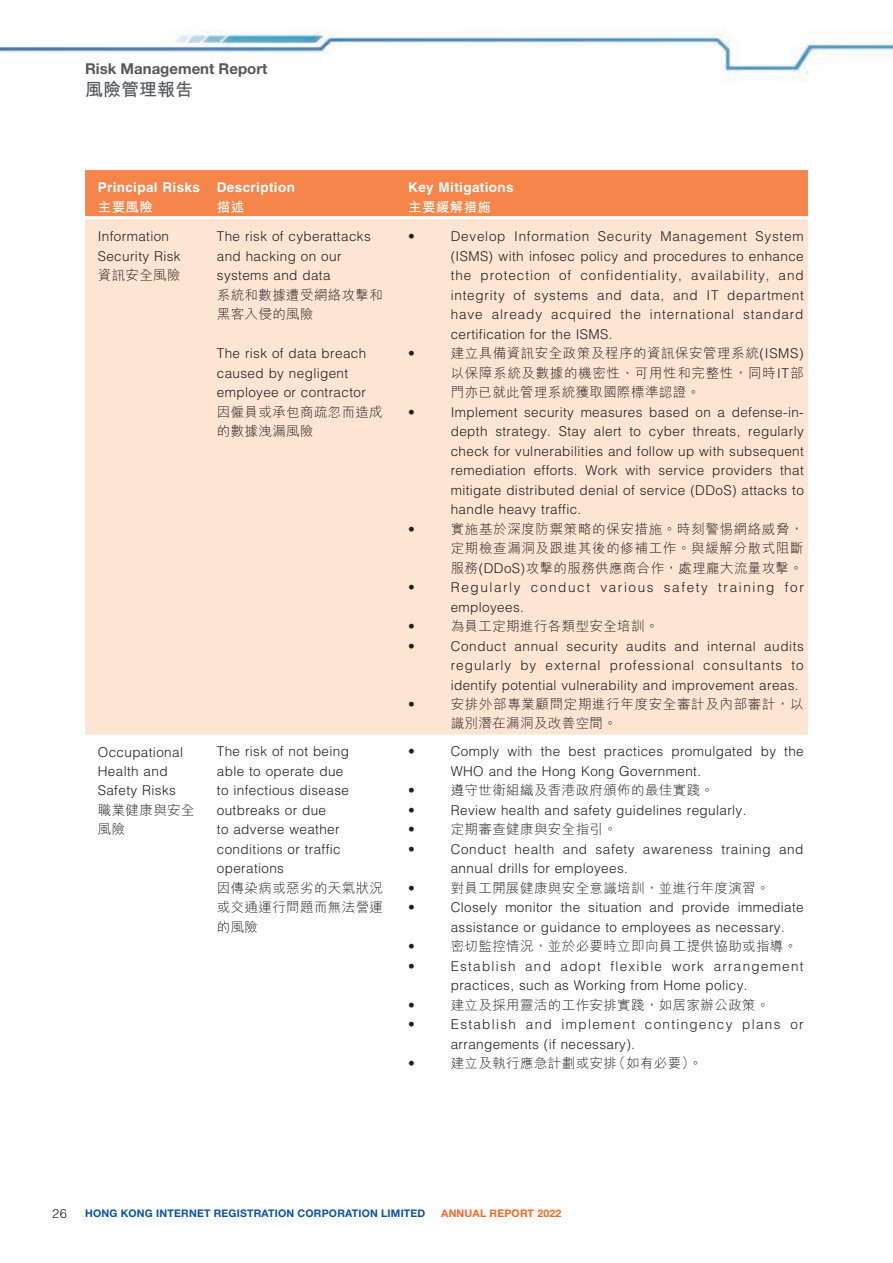
<style>
.page{position:relative;width:893px;height:1263px;background:#fff}
.page>*{position:absolute;margin:0;border:0;box-sizing:border-box;transform-origin:0 0}
.t1{font:700 18px "M Hei HK";color:#57585a}
.t2{font:700 15px "Helvetica Neue LT Std";color:#57585a}
.t3{font:300 13.5px/19.5px "Helvetica LT Std";letter-spacing:.03em;color:#231f20}
.t4{font:300 13.5px/19.5px "M Hei HK";letter-spacing:.03em;color:#231f20}
.t5{font:300 13.5px/19.5px "Helvetica LT Std";letter-spacing:.095em;color:#231f20}
.t6{font:300 13.5px/19.5px "Helvetica LT Std";letter-spacing:.1em;color:#231f20}
.t7{font:300 13.5px/19.5px "Helvetica LT Std";letter-spacing:.12em;color:#231f20}
.t8{font:700 13.5px "Helvetica LT Std";letter-spacing:.03em;color:#fff}
.t9{font:300 13.5px/19.5px "M Hei HK";letter-spacing:.05em;color:#231f20}
.t10{font:700 13.5px "M Hei HK";letter-spacing:.03em;color:#fff}
.t11{font:300 12.75px "Helvetica LT Std";color:#231f20}
.t12{font:700 10.5px "Helvetica Neue LT Std";letter-spacing:.02em;color:#0c53a2}
.t13{font:700 10.5px "Helvetica Neue LT Std";letter-spacing:.02em;color:#f36826}
.s1{font-family:"Helvetica LT Std"}
</style>
<div class="page">
<img style="left:0;top:30px;width:893px;height:52px">
<div style="left:85px;top:170px;width:723px;height:46px;background:#f5854a"></div>
<div style="left:85px;top:219px;width:723px;height:516px;background:#fee5d3"></div>
<p class="t2" style="left:85px;top:59px;width:184px">Risk Management Report</p>
<h1 class="t1" style="left:85px;top:76px;width:109px">風險管理報告</h1>
<p class="t8" style="left:98px;top:179px;width:104px">Principal Risks</p>
<p class="t10" style="left:98px;top:197px;width:57px">主要風險</p>
<p class="t8" style="left:217px;top:179px;width:80px">Description</p>
<p class="t10" style="left:217px;top:197px;width:29px">描述</p>
<p class="t8" style="left:408px;top:179px;width:107px">Key Mitigations</p>
<p class="t10" style="left:408px;top:197px;width:84px">主要緩解措施</p>
<p class="t3" style="left:98px;top:226px;width:84px">Information<br>Security Risk</p>
<p class="t4" style="left:98px;top:265px;width:84px">資訊安全風險</p>
<p class="t3" style="left:217px;top:226px;width:155px">The risk of cyberattacks and hacking on our systems and data</p>
<p class="t4" style="left:217px;top:285px;width:168px">系統和數據遭受網絡攻擊和黑客入侵的風險</p>
<p class="t3" style="left:217px;top:343px;width:151px">The risk of data breach caused by negligent employee or contractor</p>
<p class="t4" style="left:217px;top:402px;width:168px">因僱員或承包商疏忽而造成的數據洩漏風險</p>
<p class="t3" style="left:408px;top:226px;width:8px">•</p>
<p class="t3" style="left:451px;top:226px;width:355px;text-align:justify">Develop Information Security Management System (ISMS) with infosec policy and procedures to enhance the protection of confidentiality, availability, and integrity of systems and data, and IT department have already acquired the international standard certification for the ISMS.</p>
<p class="t3" style="left:408px;top:343px;width:8px">•</p>
<p class="t4" style="left:451px;top:343px;width:354px;text-align:justify">建立具備資訊安全政策及程序的資訊保安管理系統<span class="s1">(ISMS)</span>以保障系統及數據的機密性、可用性和完整性，同時<span class="s1">IT</span>部門亦已就此管理系統獲取國際標準認證。</p>
<p class="t3" style="left:408px;top:402px;width:8px">•</p>
<p class="t3" style="left:451px;top:402px;width:355px;text-align:justify">Implement security measures based on a defense-in&shy;depth strategy. Stay alert to cyber threats, regularly check for vulnerabilities and follow up with subsequent remediation efforts. Work with service providers that mitigate distributed denial of service (DDoS) attacks to handle heavy traffic.</p>
<p class="t3" style="left:408px;top:519px;width:8px">•</p>
<p class="t4" style="left:451px;top:519px;width:354px;text-align:justify">實施基於深度防禦策略的保安措施。時刻警惕網絡威脅，定期檢查漏洞及跟進其後的修補工作。與緩解分散式阻斷服務<span class="s1">(DDoS)</span>攻擊的服務供應商合作，處理龐大流量攻擊。</p>
<p class="t3" style="left:408px;top:577px;width:8px">•</p>
<p class="t7" style="left:451px;top:577px;width:355px">Regularly conduct various safety training for employees.</p>
<p class="t3" style="left:408px;top:616px;width:8px">•</p>
<p class="t4" style="left:451px;top:616px;width:209px">為員工定期進行各類型安全培訓。</p>
<p class="t3" style="left:408px;top:636px;width:8px">•</p>
<p class="t3" style="left:451px;top:636px;width:355px;text-align:justify">Conduct annual security audits and internal audits regularly by external professional consultants to identify potential vulnerability and improvement areas.</p>
<p class="t3" style="left:408px;top:694px;width:8px">•</p>
<p class="t9" style="left:451px;top:694px;width:354px">安排外部專業顧問定期進行年度安全審計及內部審計，以識別潛在漏洞及改善空間。</p>
<p class="t3" style="left:98px;top:742px;width:87px">Occupational<br>Health and<br>Safety Risks</p>
<p class="t4" style="left:98px;top:800px;width:98px">職業健康與安全風險</p>
<p class="t3" style="left:217px;top:742px;width:134px">The risk of not being able to operate due to infectious disease outbreaks or due<br>to adverse weather conditions or traffic operations</p>
<p class="t4" style="left:217px;top:878px;width:168px;text-align:justify">因傳染病或惡劣的天氣狀況或交通運行問題而無法營運的風險</p>
<p class="t3" style="left:408px;top:742px;width:8px">•</p>
<p class="t3" style="left:451px;top:742px;width:355px">Comply with the best practices promulgated by the<br>WHO and the Hong Kong Government.</p>
<p class="t3" style="left:408px;top:781px;width:8px">•</p>
<p class="t4" style="left:451px;top:780px;width:265px">遵守世衛組織及香港政府頒佈的最佳實踐。</p>
<p class="t3" style="left:408px;top:800px;width:8px">•</p>
<p class="t3" style="left:451px;top:800px;width:297px">Review health and safety guidelines regularly.</p>
<p class="t3" style="left:408px;top:820px;width:8px">•</p>
<p class="t4" style="left:451px;top:819px;width:168px">定期審查健康與安全指引。</p>
<p class="t3" style="left:408px;top:839px;width:8px">•</p>
<p class="t3" style="left:451px;top:839px;width:354px">Conduct health and safety awareness training and annual drills for employees.</p>
<p class="t3" style="left:408px;top:878px;width:8px">•</p>
<p class="t4" style="left:451px;top:878px;width:320px">對員工開展健康與安全意識培訓，並進行年度演習。</p>
<p class="t3" style="left:408px;top:898px;width:8px">•</p>
<p class="t3" style="left:451px;top:898px;width:355px">Closely monitor the situation and provide immediate assistance or guidance to employees as necessary.</p>
<p class="t3" style="left:408px;top:937px;width:8px">•</p>
<p class="t4" style="left:451px;top:936px;width:348px">密切監控情況，並於必要時立即向員工提供協助或指導。</p>
<p class="t3" style="left:408px;top:956px;width:8px">•</p>
<p class="t5" style="left:451px;top:956px;width:354px">Establish and adopt flexible work arrangement practices, such as Working from Home policy.</p>
<p class="t3" style="left:408px;top:995px;width:8px">•</p>
<p class="t4" style="left:451px;top:995px;width:320px">建立及採用靈活的工作安排實踐，如居家辦公政策。</p>
<p class="t3" style="left:408px;top:1015px;width:8px">•</p>
<p class="t6" style="left:451px;top:1015px;width:354px">Establish and implement contingency plans or arrangements (if necessary).</p>
<p class="t3" style="left:408px;top:1054px;width:8px">•</p>
<p class="t4" style="left:451px;top:1053px;width:253px">建立及執行應急計劃或安排（如有必要）。</p>
<p class="t11" style="left:52px;top:1205px;width:16px">26</p>
<p class="t12" style="left:85px;top:1207px;width:342px">HONG KONG INTERNET REGISTRATION CORPORATION LIMITED</p>
<p class="t13" style="left:441px;top:1207px;width:122px">ANNUAL REPORT 2022</p>
</div>
